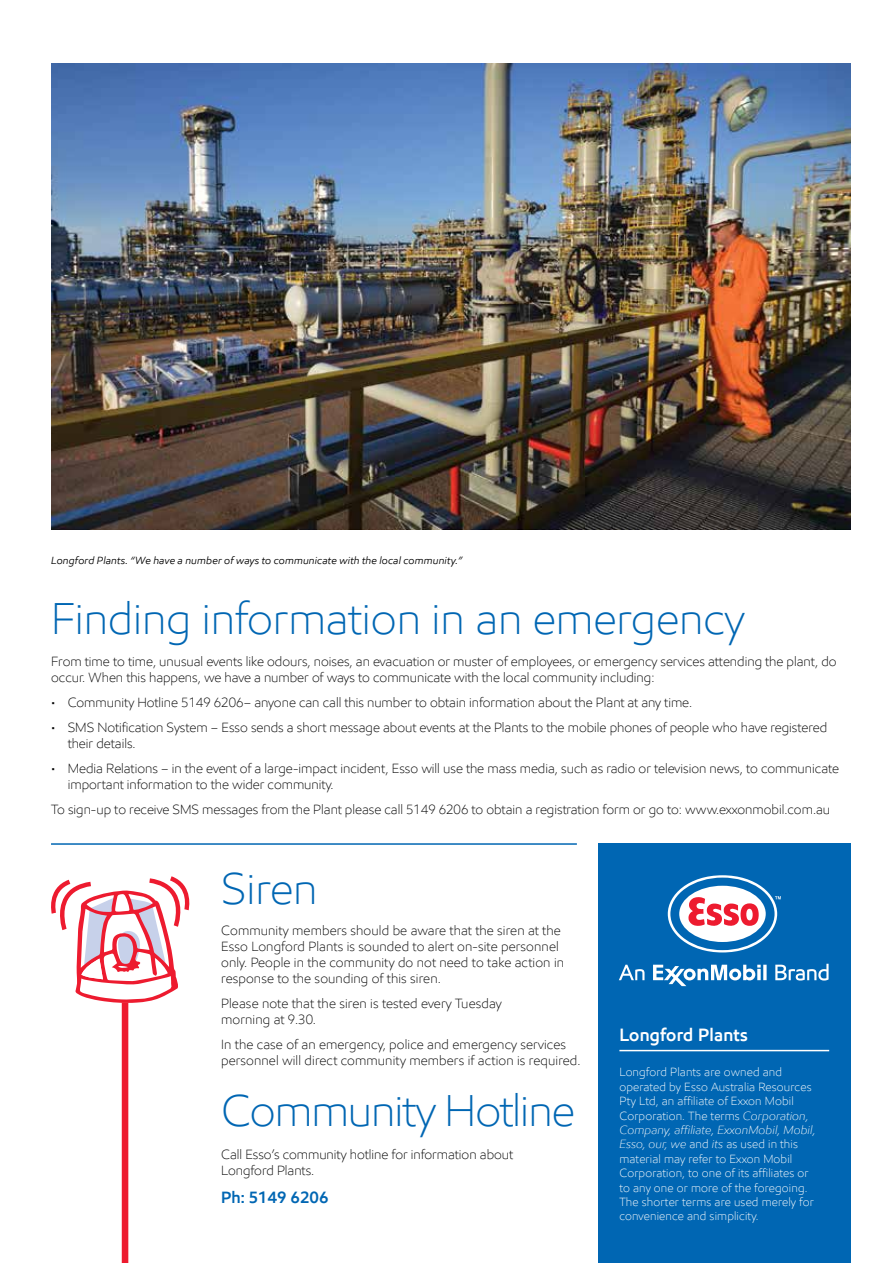
<style>
.page{position:relative;width:893px;height:1263px;background:#fff}
.page>*{position:absolute;margin:0;border:0;box-sizing:border-box;transform-origin:0 0}
.t1{font:300 45px "E Mprint";color:#0066b3}
.t2{font:300 45px "E Mprint";letter-spacing:-.02em;color:#0066b3}
.t3{font:600 18px "E Mprint";letter-spacing:.015em;color:#fff}
.t4{font:600 16.5px "E Mprint";color:#0066b3}
.t5{font:300 13.5px/16.2px "E Mprint";color:#000}
.t6{font:300 12px/14.4px "E Mprint";letter-spacing:.015em;color:#fff}
.t7{font:italic 10.5px "E Mprint";letter-spacing:.02em;color:#000}
.s1{font-style:italic}
</style>
<div class="page">
<div style="left:122px;top:995px;width:6px;height:268px;background:#ed1b2f"></div>
<svg style="left:51px;top:876px;width:139px;height:127px"></svg>
<div style="left:598px;top:843px;width:252px;height:420px;background:#0066b3"></div>
<hr style="left:619px;top:1050px;width:210px;height:1px;background:#fff">
<hr style="left:51px;top:843px;width:526px;height:2px;background:#0066b3">
<img style="left:51px;top:64px;width:799px;height:466px">
<svg style="left:670px;top:877px;width:111px;height:73px"></svg>
<svg style="left:619px;top:964px;width:210px;height:22px"></svg>
<p class="t7" style="left:51px;top:554px;width:413px">Longford Plants. “We have a number of ways to communicate with the local community.”</p>
<h1 class="t1" style="left:51px;top:591px;width:695px">Finding information in an emergency</h1>
<p class="t5" style="left:51px;top:653px;width:787px">From time to time, unusual events like odours, noises, an evacuation or muster of employees, or emergency services attending the plant, do occur. When this happens, we have a number of ways to communicate with the local community including:</p>
<p class="t5" style="left:51px;top:694px;width:643px">• Community Hotline 5149 6206– anyone can call this number to obtain information about the Plant at any time.</p>
<p class="t5" style="left:68px;top:719px;width:761px;text-indent:-16px">• SMS Notification System – Esso sends a short message about events at the Plants to the mobile phones of people who have registered their details.</p>
<p class="t5" style="left:68px;top:760px;width:773px;text-indent:-16px">• Media Relations – in the event of a large-impact incident, Esso will use the mass media, such as radio or television news, to communicate important information to the wider community.</p>
<p class="t5" style="left:51px;top:801px;width:780px">To sign-up to receive SMS messages from the Plant please call 5149 6206 to obtain a registration form or go to: www.exxonmobil.com.au</p>
<h1 class="t1" style="left:221px;top:860px;width:98px">Siren</h1>
<p class="t5" style="left:221px;top:922px;width:344px">Community members should be aware that the siren at the Esso Longford Plants is sounded to alert on-site personnel only. People in the community do not need to take action in response to the sounding of this siren.</p>
<p class="t5" style="left:221px;top:995px;width:282px">Please note that the siren is tested every Tuesday morning at 9.30.</p>
<p class="t5" style="left:221px;top:1036px;width:361px">In the case of an emergency, police and emergency services personnel will direct community members if action is required.</p>
<h1 class="t2" style="left:221px;top:1083px;width:355px">Community Hotline</h1>
<p class="t5" style="left:221px;top:1146px;width:293px">Call Esso’s community hotline for information about<br>Longford Plants.</p>
<p class="t4" style="left:221px;top:1187px;width:109px">Ph: 5149 6206</p>
<h2 class="t3" style="left:619px;top:1023px;width:130px">Longford Plants</h2>
<p class="t6" style="left:619px;top:1065px;width:198px">Longford Plants are owned and operated by Esso Australia Resources Pty Ltd, an affiliate of Exxon Mobil Corporation. The terms <span class="s1">Corporation, Company, affiliate, ExxonMobil, Mobil, Esso, our, we</span> and <span class="s1">its</span> as used in this material may refer to Exxon Mobil Corporation, to one of its affiliates or to any one or more of the foregoing.<br>The shorter terms are used merely for convenience and simplicity.</p>
</div>
